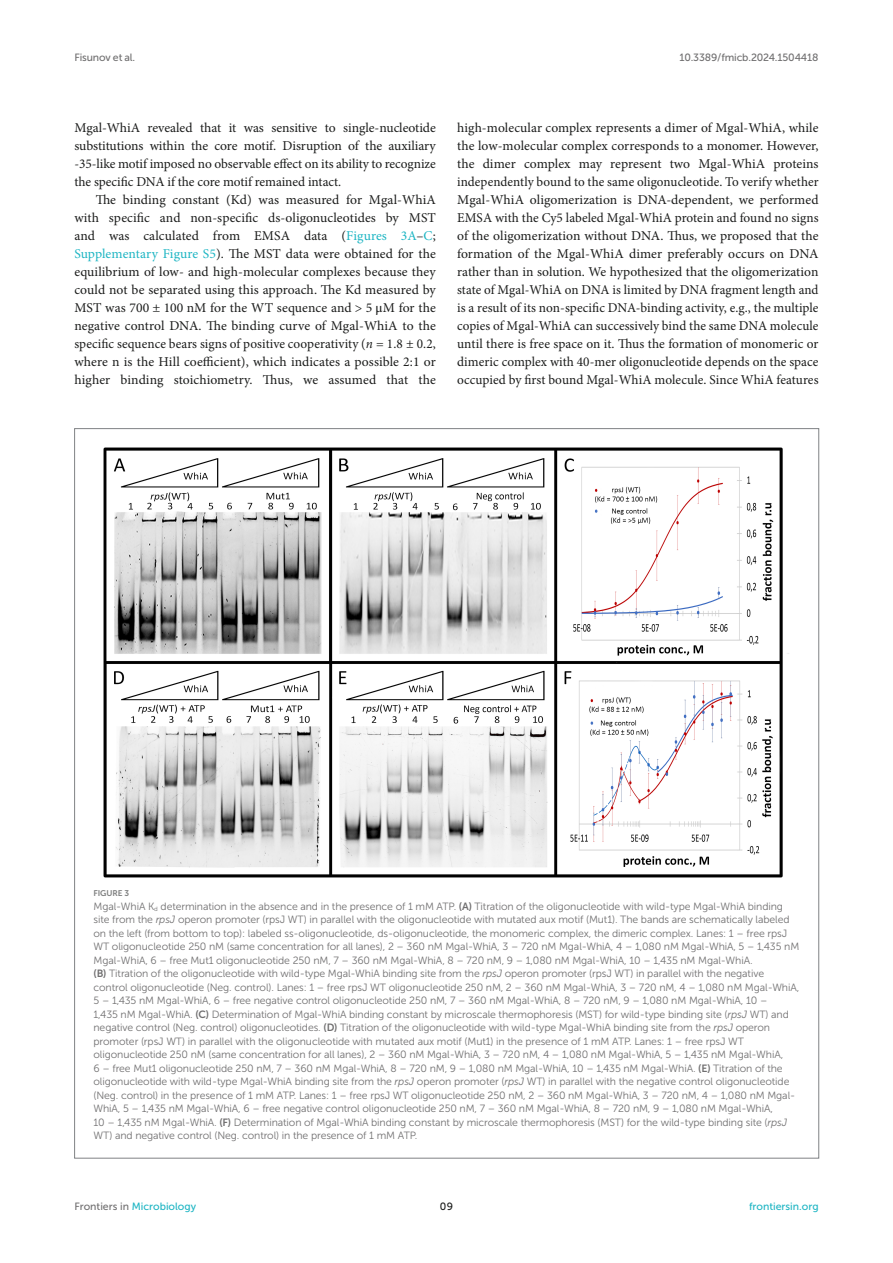
<style>
.page{position:relative;width:893px;height:1263px;background:#fff}
.page>*{position:absolute;margin:0;border:0;box-sizing:border-box;transform-origin:0 0}
.TEXT{font:13.5px/18px "Minion Pro";color:#1b1c1b;text-align:justify}
.FIG_LEG{font:10.5px/13.5px "Museo Sans 300";letter-spacing:-.01em;color:#706f70}
.t1{font:10.5px "Museo Sans 500";letter-spacing:-.015em;color:#706f70}
.t2{font:10.5px "Museo Sans 500";color:#1db5c3}
.t3{font:10.5px "Museo Sans 500";color:#1b1c1b}
.FIG_HD{font:8.25px "Museo Sans 700";letter-spacing:-.01em;color:#7e7f7f}
.s1{color:#1db5c3}
.s2{font-family:"STIX General"}
.s3{font-style:italic}
.s4{font-family:"Museo Sans 700"}
.s5{color:#706f70}
</style>
<div class="page">
<img style="left:104px;top:447px;width:685px;height:430px">
<p class="t1" style="left:74px;top:51px;width:62px">Fisunov et al.</p>
<p class="t1" style="left:679px;top:51px;width:141px">10.3389/fmicb.2024.1504418</p>
<p class="TEXT" style="left:74px;top:119px;width:363px">Mgal-WhiA revealed that it was sensitive to single-nucleotide substitutions within the core motif. Disruption of the auxiliary -35-like motif imposed no observable effect on its ability to recognize the specific DNA if the core motif remained intact.</p>
<p class="TEXT" style="left:74px;top:191px;width:363px;text-indent:21px">The binding constant (Kd) was measured for Mgal-WhiA with specific and non-specific ds-oligonucleotides by MST and was calculated from EMSA data (<span class="s1">Figures 3A</span>–<span class="s1">C</span>; <span class="s1">Supplementary Figure S5</span>). The MST data were obtained for the equilibrium of low- and high-molecular complexes because they could not be separated using this approach. The Kd measured by MST was 700 ± 100 nM for the WT sequence and &gt; 5 <span class="s2">μ</span>M for the negative control DNA. The binding curve of Mgal-WhiA to the specific sequence bears signs of positive cooperativity (<span class="s3">n</span> = 1.8 ± 0.2, where n is the Hill coefficient), which indicates a possible 2:1 or higher binding stoichiometry. Thus, we assumed that the</p>
<p class="TEXT" style="left:457px;top:119px;width:363px">high-molecular complex represents a dimer of Mgal-WhiA, while the low-molecular complex corresponds to a monomer. However, the dimer complex may represent two Mgal-WhiA proteins independently bound to the same oligonucleotide. To verify whether Mgal-WhiA oligomerization is DNA-dependent, we performed EMSA with the Cy5 labeled Mgal-WhiA protein and found no signs of the oligomerization without DNA. Thus, we proposed that the formation of the Mgal-WhiA dimer preferably occurs on DNA rather than in solution. We hypothesized that the oligomerization state of Mgal-WhiA on DNA is limited by DNA fragment length and is a result of its non-specific DNA-binding activity, e.g., the multiple copies of Mgal-WhiA can successively bind the same DNA molecule until there is free space on it. Thus the formation of monomeric or dimeric complex with 40-mer oligonucleotide depends on the space occupied by first bound Mgal-WhiA molecule. Since WhiA features</p>
<p class="FIG_HD" style="left:94px;top:889px;width:37px">FIGURE 3</p>
<p class="FIG_LEG" style="left:94px;top:899px;width:707px">Mgal-WhiA K<sub>d</sub> determination in the absence and in the presence of 1 mM ATP. <span class="s4">(A)</span> Titration of the oligonucleotide with wild-type Mgal-WhiA binding site from the <span class="s3">rpsJ</span> operon promoter (rpsJ WT) in parallel with the oligonucleotide with mutated aux motif (Mut1). The bands are schematically labeled on the left (from bottom to top): labeled ss-oligonucleotide, ds-oligonucleotide, the monomeric complex, the dimeric complex. Lanes: 1 – free rpsJ WT oligonucleotide 250 nM (same concentration for all lanes), 2 – 360 nM Mgal-WhiA, 3 – 720 nM Mgal-WhiA, 4 – 1,080 nM Mgal-WhiA, 5 – 1,435 nM Mgal-WhiA, 6 – free Mut1 oligonucleotide 250 nM, 7 – 360 nM Mgal-WhiA, 8 – 720 nM, 9 – 1,080 nM Mgal-WhiA, 10 – 1,435 nM Mgal-WhiA.<br><span class="s4">(B)</span> Titration of the oligonucleotide with wild-type Mgal-WhiA binding site from the <span class="s3">rpsJ</span> operon promoter (rpsJ WT) in parallel with the negative control oligonucleotide (Neg. control). Lanes: 1 – free rpsJ WT oligonucleotide 250 nM, 2 – 360 nM Mgal-WhiA, 3 – 720 nM, 4 – 1,080 nM Mgal-WhiA, 5 – 1,435 nM Mgal-WhiA, 6 – free negative control oligonucleotide 250 nM, 7 – 360 nM Mgal-WhiA, 8 – 720 nM, 9 – 1,080 nM Mgal-WhiA, 10 –<br>1,435 nM Mgal-WhiA. <span class="s4">(C)</span> Determination of Mgal-WhiA binding constant by microscale thermophoresis (MST) for wild-type binding site (<span class="s3">rpsJ</span> WT) and negative control (Neg. control) oligonucleotides. <span class="s4">(D)</span> Titration of the oligonucleotide with wild-type Mgal-WhiA binding site from the <span class="s3">rpsJ</span> operon promoter (rpsJ WT) in parallel with the oligonucleotide with mutated aux motif (Mut1) in the presence of 1 mM ATP. Lanes: 1 – free rpsJ WT oligonucleotide 250 nM (same concentration for all lanes), 2 – 360 nM Mgal-WhiA, 3 – 720 nM, 4 – 1,080 nM Mgal-WhiA, 5 – 1,435 nM Mgal-WhiA,<br>6 – free Mut1 oligonucleotide 250 nM, 7 – 360 nM Mgal-WhiA, 8 – 720 nM, 9 – 1,080 nM Mgal-WhiA, 10 – 1,435 nM Mgal-WhiA. <span class="s4">(E)</span> Titration of the oligonucleotide with wild-type Mgal-WhiA binding site from the <span class="s3">rpsJ</span> operon promoter (<span class="s3">rpsJ</span> WT) in parallel with the negative control oligonucleotide (Neg. control) in the presence of 1 mM ATP. Lanes: 1 – free rpsJ WT oligonucleotide 250 nM, 2 – 360 nM Mgal-WhiA, 3 – 720 nM, 4 – 1,080 nM Mgal-WhiA, 5 – 1,435 nM Mgal-WhiA, 6 – free negative control oligonucleotide 250 nM, 7 – 360 nM Mgal-WhiA, 8 – 720 nM, 9 – 1,080 nM Mgal-WhiA,<br>10 – 1,435 nM Mgal-WhiA. <span class="s4">(F)</span> Determination of Mgal-WhiA binding constant by microscale thermophoresis (MST) for the wild-type binding site (<span class="s3">rpsJ </span>WT) and negative control (Neg. control) in the presence of 1 mM ATP.</p>
<p class="t2" style="left:74px;top:1200px;width:123px"><span class="s5">Frontiers in</span> Microbiology</p>
<p class="t3" style="left:440px;top:1200px;width:15px">09</p>
<p class="t2" style="left:749px;top:1200px;width:71px">frontiersin.org</p>
</div>
